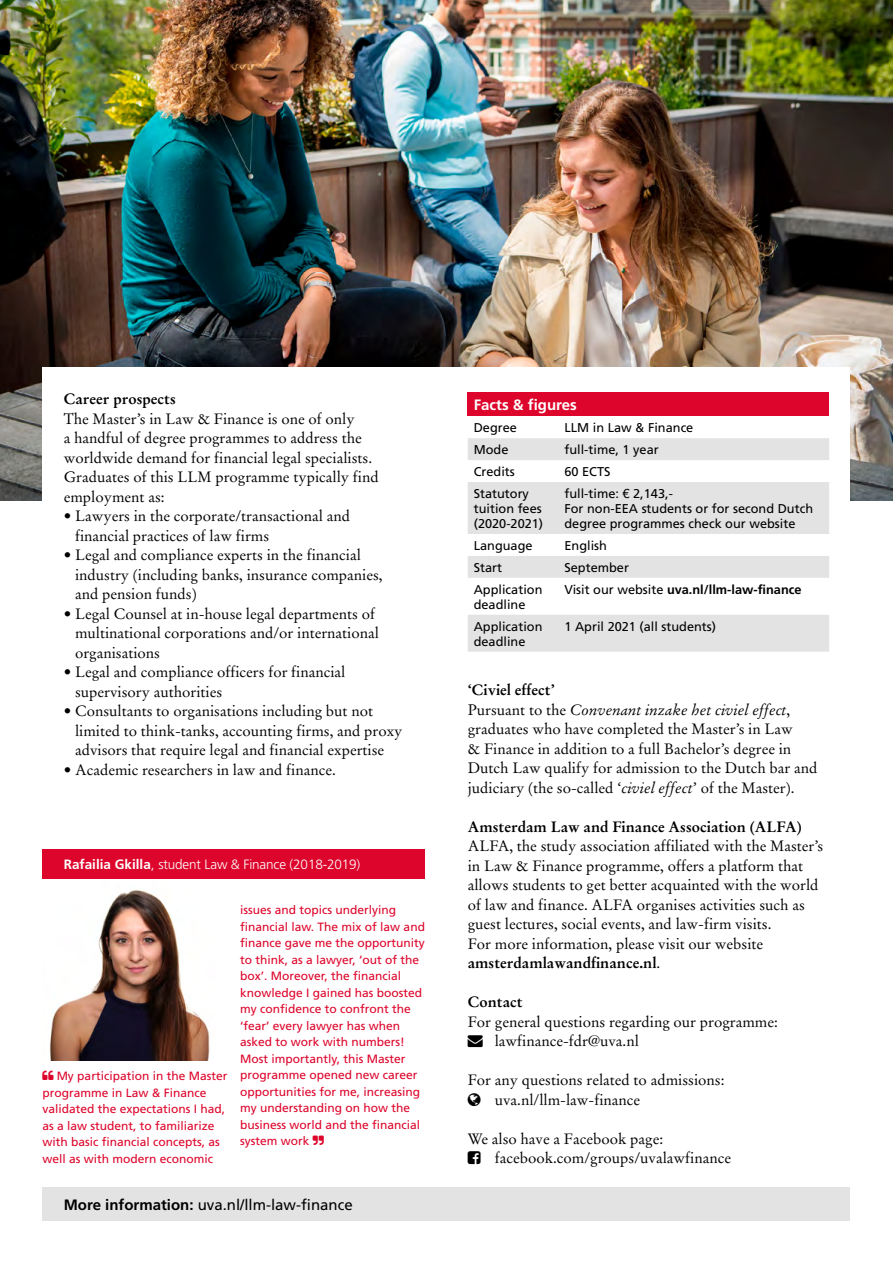
<style>
.page{position:relative;width:893px;height:1263px;background:#fff}
.page>*{position:absolute;margin:0;border:0;box-sizing:border-box;transform-origin:0 0}
.Tekst{font:15px/19.5px "Stempel Garamond";color:#000}
.Tussenkopje{font:700 15px "Stempel Garamond";color:#000}
.Tekst-2{font:15px "Frutiger";color:#000}
.Tussenkopje-2{font:700 15px "Frutiger";color:#fff}
.Tekst-3{font:300 13.5px "Frutiger";letter-spacing:-.01em;color:#fff}
.Tekst-4{font:12.75px/15px "Frutiger";color:#000}
.Tekst-5{font:700 12.75px "Frutiger";color:#000}
.Tekst-6{font:12px/16.5px "Frutiger";color:#dd052b}
.s1{font-weight:700}
.s2{font-family:"Helvetica Neue LT Std"}
.s3{font-weight:400}
.s4{font-style:italic}
</style>
<div class="page">
<img style="left:0;top:0;width:893px;height:501px">
<div style="left:43px;top:368px;width:807px;height:880px;background:#fff"></div>
<div style="left:43px;top:1187px;width:807px;height:33px;background:#e3e3e3"></div>
<div style="left:468px;top:393px;width:361px;height:23px;background:#dd052b"></div>
<svg style="left:468px;top:438px;width:361px;height:214px;fill:#e3e3e3"></svg>
<img style="left:49px;top:890px;width:161px;height:170px">
<div style="left:43px;top:849px;width:382px;height:30px;background:#dd052b"></div>
<p class="Tussenkopje" style="left:64px;top:390px;width:114px">Career prospects</p>
<p class="Tekst" style="left:64px;top:409px;width:317px">The Master’s in Law &amp; Finance is one of only<br>a handful of degree programmes to address the worldwide demand for financial legal specialists.<br>Graduates of this LLM programme typically find employment as:</p>
<p class="Tekst" style="left:75px;top:506px;width:277px;text-indent:-11px">• Lawyers in the corporate/transactional and financial practices of law firms</p>
<p class="Tekst" style="left:75px;top:545px;width:309px;text-indent:-11px">• Legal and compliance experts in the financial industry (including banks, insurance companies, and pension funds)</p>
<p class="Tekst" style="left:75px;top:604px;width:305px;text-indent:-11px">• Legal Counsel at in-house legal departments of multinational corporations and/or international organisations</p>
<p class="Tekst" style="left:75px;top:662px;width:272px;text-indent:-11px">• Legal and compliance officers for financial supervisory authorities</p>
<p class="Tekst" style="left:75px;top:701px;width:329px;text-indent:-11px">• Consultants to organisations including but not limited to think-tanks, accounting firms, and proxy advisors that require legal and financial expertise</p>
<p class="Tekst" style="left:64px;top:760px;width:274px">• Academic researchers in law and finance.</p>
<p class="Tekst-3" style="left:64px;top:857px;width:298px"><span class="s1">Rafailia Gkilla</span>, student Law &amp; Finance (2018-2019)</p>
<p class="Tekst-6" style="left:43px;top:1067px;width:186px;text-indent:14px">My participation in the Master programme in Law &amp; Finance validated the expectations I had, as a law student, to familiarize with basic financial concepts, as well as with modern economic</p>
<p class="Tekst-6" style="left:240px;top:901px;width:186px">issues and topics underlying financial law. The mix of law and finance gave me the opportunity to think, as a lawyer, ‘out of the box’. Moreover, the financial knowledge I gained has boosted my confidence to confront the ‘fear’ every lawyer has when asked to work with numbers!<br>Most importantly, this Master programme opened new career opportunities for me, increasing my understanding on how the business world and the financial system work</p>
<p class="Tekst-2" style="left:64px;top:1195px;width:290px"><span class="s1">More information:</span> uva.nl/llm-law-finance</p>
<p class="Tussenkopje-2" style="left:474px;top:396px;width:105px">Facts &amp; figures</p>
<p class="Tekst-4" style="left:474px;top:420px;width:45px">Degree</p>
<p class="Tekst-4" style="left:564px;top:420px;width:130px">LLM in Law &amp; Finance</p>
<p class="Tekst-4" style="left:474px;top:442px;width:36px">Mode</p>
<p class="Tekst-4" style="left:564px;top:442px;width:96px">full-time, 1 year</p>
<p class="Tekst-4" style="left:474px;top:464px;width:43px">Credits</p>
<p class="Tekst-4" style="left:564px;top:464px;width:48px">60 ECTS</p>
<p class="Tekst-4" style="left:474px;top:486px;width:71px">Statutory tuition fees (2020-2021)</p>
<p class="Tekst-4" style="left:564px;top:486px;width:250px">full-time: <span class="s2">€</span> 2,143,-<br>For non-EEA students or for second Dutch degree programmes check our website</p>
<p class="Tekst-4" style="left:474px;top:538px;width:60px">Language</p>
<p class="Tekst-4" style="left:564px;top:538px;width:44px">English</p>
<p class="Tekst-4" style="left:474px;top:560px;width:30px">Start</p>
<p class="Tekst-4" style="left:564px;top:560px;width:66px">September</p>
<p class="Tekst-4" style="left:474px;top:582px;width:70px">Application deadline</p>
<p class="Tekst-5" style="left:564px;top:582px;width:239px"><span class="s3">Visit our website</span> uva.nl/llm-law-finance</p>
<p class="Tekst-4" style="left:474px;top:619px;width:70px">Application deadline</p>
<p class="Tekst-4" style="left:564px;top:619px;width:153px">1 April 2021 (all students)</p>
<p class="Tussenkopje" style="left:468px;top:681px;width:89px">‘Civiel effect’</p>
<p class="Tekst" style="left:468px;top:700px;width:351px">Pursuant to the <span class="s4">Convenant inzake het civiel effect</span>, graduates who have completed the Master’s in Law<br>&amp; Finance in addition to a full Bachelor’s degree in Dutch Law qualify for admission to the Dutch bar and judiciary (the so-called ‘<span class="s4">civiel effect</span>’ of the Master).</p>
<p class="Tussenkopje" style="left:468px;top:817px;width:335px">Amsterdam Law and Finance Association (ALFA)</p>
<p class="Tekst" style="left:468px;top:836px;width:357px">ALFA, the study association affiliated with the Master’s in Law &amp; Finance programme, offers a platform that allows students to get better acquainted with the world of law and finance. ALFA organises activities such as guest lectures, social events, and law-firm visits.<br>For more information, please visit our website <span class="s1">amsterdamlawandfinance.nl</span>.</p>
<p class="Tussenkopje" style="left:468px;top:993px;width:57px">Contact</p>
<p class="Tekst" style="left:468px;top:1012px;width:312px">For general questions regarding our programme:</p>
<p class="Tekst" style="left:468px;top:1031px;width:173px">→ lawfinance-fdr@uva.nl</p>
<p class="Tekst" style="left:468px;top:1070px;width:258px">For any questions related to admissions:</p>
<p class="Tekst" style="left:495px;top:1090px;width:147px">uva.nl/llm-law-finance</p>
<p class="Tekst" style="left:468px;top:1129px;width:197px">We also have a Facebook page:</p>
<p class="Tekst" style="left:495px;top:1148px;width:238px">facebook.com/groups/uvalawfinance</p>
</div>
